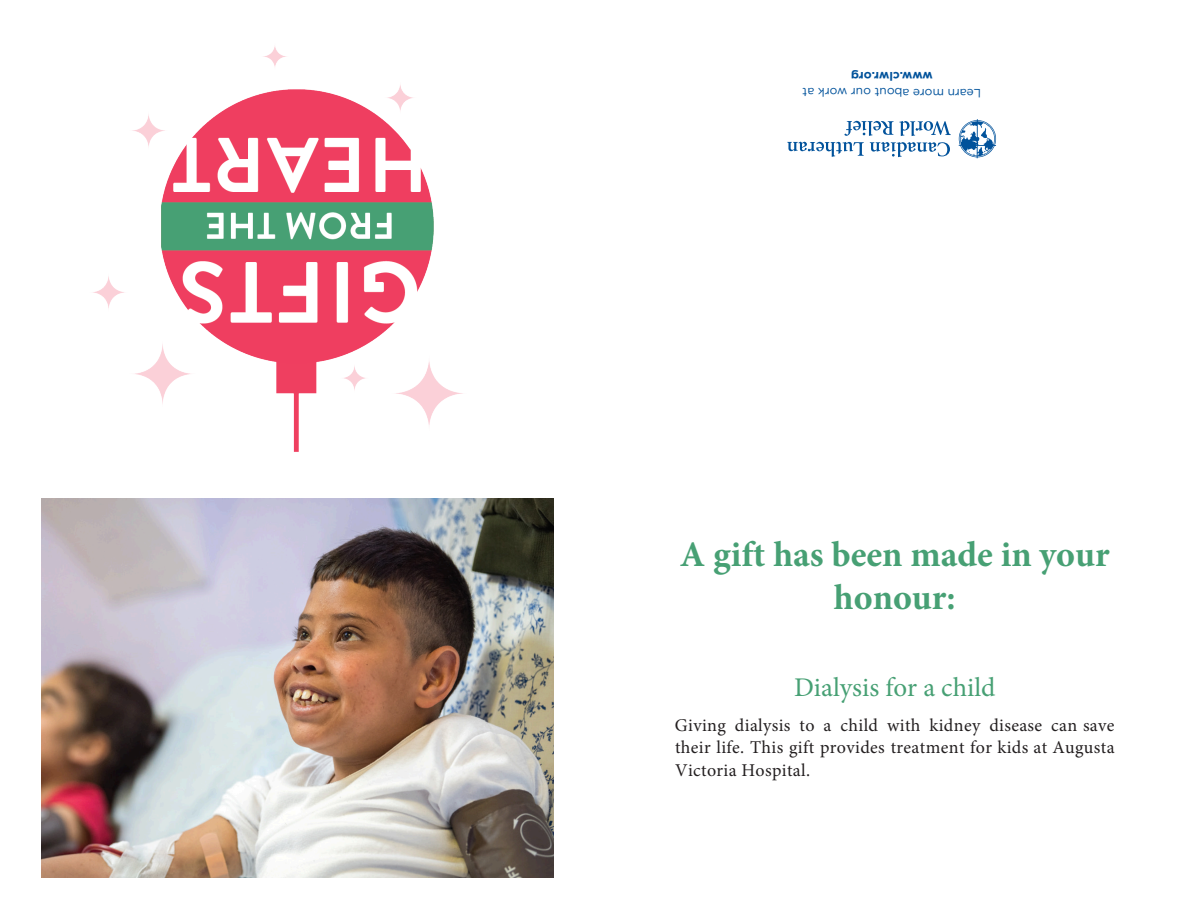
<style>
.page{position:relative;width:1188px;height:918px;background:#fff}
.page>*{position:absolute;margin:0;border:0;box-sizing:border-box;transform-origin:0 0}
.t1{font:700 36px/43.2px "Minion Pro";color:#47a074;text-align:center}
.t2{font:27px "Minion Pro";color:#47a074}
.t3{font:18px/22.5px "Minion Pro";letter-spacing:.02em;color:#231f20;text-align:justify}
.t4{font:12px/16.5px "Gotham";letter-spacing:-.01em;color:#01529b;text-align:center}
.s1{font-weight:700}
</style>
<div class="page">
<svg style="left:870px;top:142px;width:80px;height:15px"></svg>
<svg style="left:787px;top:142px;width:77px;height:15px"></svg>
<svg style="left:844px;top:121px;width:107px;height:15px"></svg>
<svg style="left:959px;top:119px;width:37px;height:39px"></svg>
<img style="left:42px;top:499px;width:511px;height:379px">
<img style="left:93px;top:46px;width:370px;height:406px">
<p class="t4" style="left:981px;top:101px;width:180px;rotate:-180deg">Learn more about our work at <span class="s1">www.clwr.org</span></p>
<p class="t1" style="left:680px;top:532px;width:431px">A gift has been made in your honour:</p>
<p class="t2" style="left:794px;top:669px;width:203px">Dialysis for a child</p>
<p class="t3" style="left:675px;top:714px;width:441px">Giving dialysis to a child with kidney disease can save their life. This gift provides treatment for kids at Augusta Victoria Hospital.</p>
</div>
